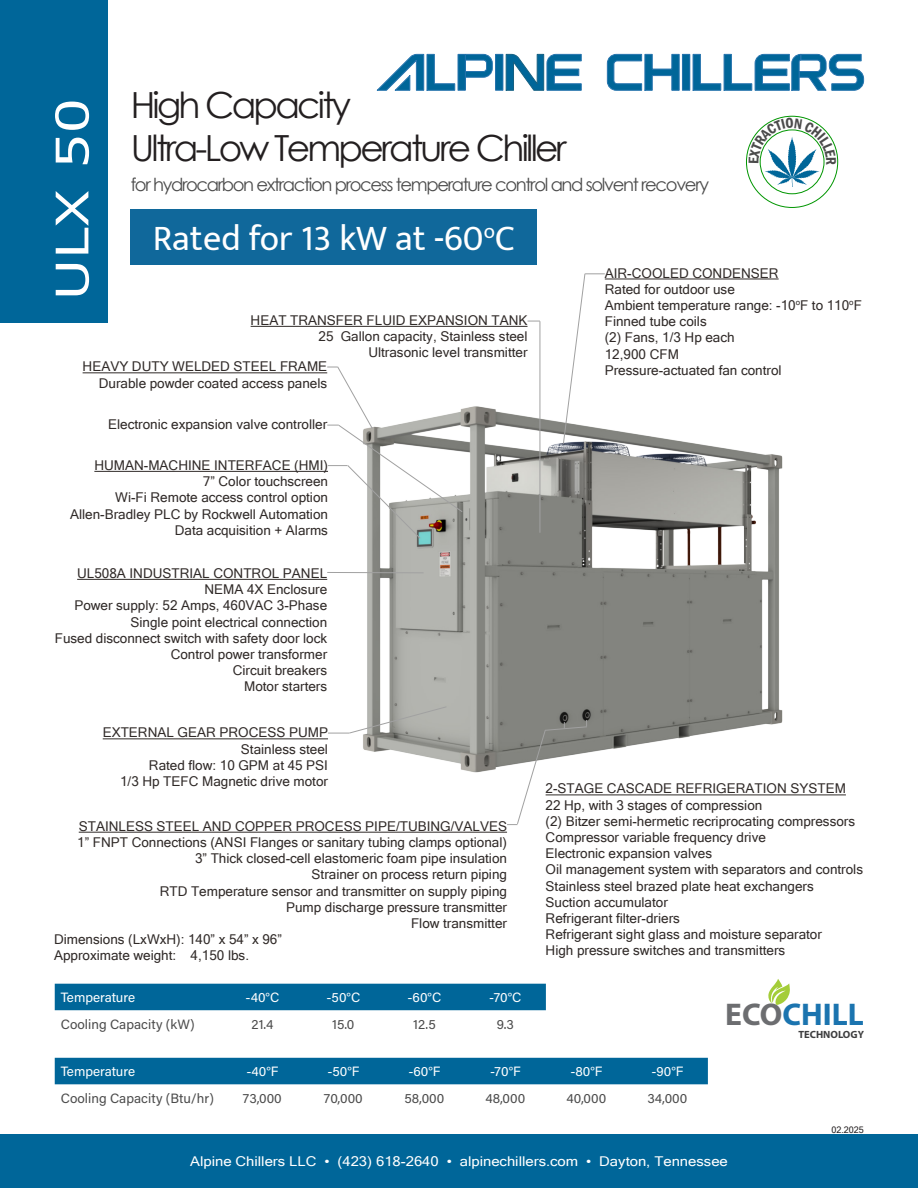
<style>
.page{position:relative;width:918px;height:1188px;background:#fff}
.page>*{position:absolute;margin:0;border:0;box-sizing:border-box;transform-origin:0 0}
.t1{font:45px "MS Reference Sans Serif";color:#fff;scale:1.25 1}
.t2{font:36px "Century Gothic";letter-spacing:-.075em;color:#231f20}
.t3{font:36px "Mukta";color:#fff}
.t4{font:700 31.5px "Myriad Pro";color:#1b74af}
.t5{font:18px "Century Gothic";letter-spacing:-.075em;color:#4b4b4b}
.t6{font:13.5px "Microsoft Sans Serif";color:#302a28}
.t7{font:13.5px "Acumin Variable Concept";letter-spacing:.005em;color:#4b4b4b}
.t8{font:13.5px "Acumin Variable Concept";color:#fff}
.t9{font:13.5px "Microsoft Sans Serif";color:#fff;scale:1.1 1}
.t10{font:700 10.5px "Myriad Pro";color:#3e3e3f}
.t11{font:9px "Microsoft Sans Serif";color:#231f20}
.s1{color:#6c6d70}
</style>
<div class="page">
<img style="left:363px;top:395px;width:420px;height:378px">
<div style="left:0;top:0;width:108px;height:323px;background:#069"></div>
<div style="left:496px;top:54px;width:7px;height:36px;background:#069"></div>
<div style="left:496px;top:54px;width:7px;height:36px;border:1px solid #2774ae"></div>
<svg style="left:506px;top:54px;width:75px;height:36px"></svg>
<div style="left:682px;top:54px;width:8px;height:36px;background:#069"></div>
<div style="left:682px;top:54px;width:8px;height:36px;border:1px solid #2774ae"></div>
<svg style="left:607px;top:54px;width:72px;height:36px"></svg>
<svg style="left:377px;top:54px;width:78px;height:36px"></svg>
<svg style="left:465px;top:54px;width:27px;height:23px"></svg>
<div style="left:458px;top:54px;width:7px;height:36px;background:#069"></div>
<div style="left:458px;top:54px;width:7px;height:36px;border:1px solid #2774ae"></div>
<svg style="left:693px;top:54px;width:171px;height:36px"></svg>
<svg style="left:768px;top:979px;width:22px;height:26px"></svg>
<div style="left:0;top:1134px;width:918px;height:54px;background:#069"></div>
<hr style="left:605px;top:279px;width:174px;height:1px;background:#302a28">
<svg style="left:563px;top:273px;width:42px;height:172px"></svg>
<hr style="left:546px;top:795px;width:300px;height:1px;background:#302a28">
<hr style="left:77px;top:579px;width:250px;height:1px;background:#302a28">
<hr style="left:94px;top:471px;width:234px;height:1px;background:#302a28">
<hr style="left:327px;top:572px;width:97px;height:1px;background:#a1a1a1">
<hr style="left:83px;top:373px;width:244px;height:1px;background:#302a28">
<hr style="left:251px;top:326px;width:277px;height:1px;background:#302a28">
<svg style="left:528px;top:321px;width:12px;height:1px"></svg>
<hr style="left:540px;top:321px;width:1px;height:212px;background:#a1a1a1">
<hr style="left:103px;top:739px;width:225px;height:1px;background:#302a28">
<svg style="left:328px;top:706px;width:119px;height:28px"></svg>
<hr style="left:79px;top:832px;width:428px;height:1px;background:#302a28">
<div style="left:131px;top:210px;width:406px;height:55px;background:#10689b"></div>
<svg style="left:327px;top:366px;width:136px;height:173px"></svg>
<svg style="left:507px;top:720px;width:81px;height:105px"></svg>
<div style="left:55px;top:1058px;width:653px;height:26px;background:#069"></div>
<div style="left:55px;top:984px;width:491px;height:26px;background:#069"></div>
<svg style="left:749px;top:118px;width:87px;height:69px"></svg>
<p class="t2" style="left:131px;top:80px;width:222px">High Capacity</p>
<p class="t2" style="left:131px;top:123px;width:438px">Ultra-Low Temperature Chiller</p>
<p class="t5" style="left:131px;top:172px;width:580px">for hydrocarbon extraction process temperature control and solvent recovery</p>
<p class="t1" style="left:43px;top:300px;width:163px;rotate:-90deg">ULX 50</p>
<p class="t3" style="left:153px;top:217px;width:364px">Rated for 13 kW at -60<sup>o</sup>C</p>
<p class="t6" style="left:605px;top:264px;width:175px">AIR-COOLED CONDENSER</p>
<p class="t6" style="left:605px;top:280px;width:132px">Rated for outdoor use</p>
<p class="t6" style="left:605px;top:296px;width:259px">Ambient temperature range: -10<sup>o</sup>F to 110<sup>o</sup>F</p>
<p class="t6" style="left:605px;top:313px;width:103px">Finned tube coils</p>
<p class="t6" style="left:605px;top:329px;width:131px">(2) Fans, 1/3 Hp each</p>
<p class="t6" style="left:605px;top:345px;width:76px">12,900 CFM</p>
<p class="t6" style="left:605px;top:361px;width:178px">Pressure-actuated fan control</p>
<p class="t6" style="left:251px;top:311px;width:278px">HEAT TRANSFER FLUID EXPANSION TANK</p>
<p class="t6" style="left:319px;top:328px;width:211px">25 Gallon capacity, Stainless steel</p>
<p class="t6" style="left:368px;top:344px;width:161px">Ultrasonic level transmitter</p>
<p class="t6" style="left:83px;top:358px;width:246px">HEAVY DUTY WELDED STEEL FRAME</p>
<p class="t6" style="left:99px;top:374px;width:230px">Durable powder coated access panels</p>
<p class="t6" style="left:108px;top:415px;width:221px">Electronic expansion valve controller</p>
<p class="t6" style="left:94px;top:456px;width:235px">HUMAN-MACHINE INTERFACE (HMI)</p>
<p class="t6" style="left:203px;top:473px;width:127px">7” Color touchscreen</p>
<p class="t6" style="left:115px;top:489px;width:214px">Wi-Fi Remote access control option</p>
<p class="t6" style="left:70px;top:505px;width:259px">Allen-Bradley PLC by Rockwell Automation</p>
<p class="t6" style="left:175px;top:521px;width:155px">Data acquisition + Alarms</p>
<p class="t6" style="left:77px;top:564px;width:252px">UL508A INDUSTRIAL CONTROL PANEL</p>
<p class="t6" style="left:204px;top:581px;width:124px">NEMA 4X Enclosure</p>
<p class="t6" style="left:74px;top:597px;width:254px">Power supply: 52 Amps, 460VAC 3-Phase</p>
<p class="t6" style="left:131px;top:613px;width:198px">Single point electrical connection</p>
<p class="t6" style="left:55px;top:629px;width:274px">Fused disconnect switch with safety door lock</p>
<p class="t6" style="left:171px;top:645px;width:158px">Control power transformer</p>
<p class="t6" style="left:233px;top:662px;width:96px">Circuit breakers</p>
<p class="t6" style="left:244px;top:678px;width:85px">Motor starters</p>
<p class="t6" style="left:103px;top:724px;width:227px">EXTERNAL GEAR PROCESS PUMP</p>
<p class="t6" style="left:241px;top:740px;width:89px">Stainless steel</p>
<p class="t6" style="left:149px;top:756px;width:181px">Rated flow: 10 GPM at 45 PSI</p>
<p class="t6" style="left:120px;top:772px;width:209px">1/3 Hp TEFC Magnetic drive motor</p>
<p class="t6" style="left:79px;top:817px;width:430px">STAINLESS STEEL AND COPPER PROCESS PIPE/TUBING/VALVES</p>
<p class="t6" style="left:77px;top:833px;width:431px">1” FNPT Connections (ANSI Flanges or sanitary tubing clamps optional)</p>
<p class="t6" style="left:195px;top:850px;width:313px">3” Thick closed-cell elastomeric foam pipe insulation</p>
<p class="t6" style="left:312px;top:866px;width:197px">Strainer on process return piping</p>
<p class="t6" style="left:160px;top:882px;width:349px">RTD Temperature sensor and transmitter on supply piping</p>
<p class="t6" style="left:286px;top:898px;width:222px">Pump discharge pressure transmitter</p>
<p class="t6" style="left:411px;top:914px;width:98px">Flow transmitter</p>
<p class="t6" style="left:54px;top:931px;width:229px">Dimensions (LxWxH): 140” x 54” x 96”</p>
<p class="t6" style="left:54px;top:947px;width:197px">Approximate weight: 4,150 lbs.</p>
<p class="t8" style="left:61px;top:988px;width:76px">Temperature</p>
<p class="t8" style="left:246px;top:988px;width:35px">-40°C</p>
<p class="t8" style="left:327px;top:988px;width:35px">-50°C</p>
<p class="t8" style="left:408px;top:988px;width:35px">-60°C</p>
<p class="t8" style="left:489px;top:988px;width:34px">-70°C</p>
<p class="t7" style="left:61px;top:1015px;width:135px">Cooling Capacity (kW)</p>
<p class="t7" style="left:251px;top:1015px;width:23px">21.4</p>
<p class="t7" style="left:332px;top:1015px;width:24px">15.0</p>
<p class="t7" style="left:413px;top:1015px;width:24px">12.5</p>
<p class="t7" style="left:497px;top:1015px;width:19px">9.3</p>
<p class="t6" style="left:546px;top:780px;width:302px">2-STAGE CASCADE REFRIGERATION SYSTEM</p>
<p class="t6" style="left:546px;top:796px;width:218px">22 Hp, with 3 stages of compression</p>
<p class="t6" style="left:546px;top:812px;width:311px">(2) Bitzer semi-hermetic recriprocating compressors</p>
<p class="t6" style="left:546px;top:829px;width:222px">Compressor variable frequency drive</p>
<p class="t6" style="left:546px;top:845px;width:168px">Electronic expansion valves</p>
<p class="t6" style="left:546px;top:861px;width:319px">Oil management system with separators and controls</p>
<p class="t6" style="left:546px;top:877px;width:270px">Stainless steel brazed plate heat exchangers</p>
<p class="t6" style="left:546px;top:893px;width:124px">Suction accumulator</p>
<p class="t6" style="left:546px;top:910px;width:136px">Refrigerant filter-driers</p>
<p class="t6" style="left:546px;top:926px;width:278px">Refrigerant sight glass and moisture separator</p>
<p class="t6" style="left:546px;top:942px;width:241px">High pressure switches and transmitters</p>
<p class="t4" style="left:725px;top:994px;width:140px"><span class="s1">ECO</span>CHILL</p>
<p class="t10" style="left:798px;top:1028px;width:67px">TECHNOLOGY</p>
<p class="t8" style="left:61px;top:1062px;width:76px">Temperature</p>
<p class="t8" style="left:246px;top:1062px;width:34px">-40°F</p>
<p class="t8" style="left:327px;top:1062px;width:34px">-50°F</p>
<p class="t8" style="left:408px;top:1062px;width:34px">-60°F</p>
<p class="t8" style="left:490px;top:1062px;width:32px">-70°F</p>
<p class="t8" style="left:570px;top:1062px;width:34px">-80°F</p>
<p class="t8" style="left:651px;top:1062px;width:33px">-90°F</p>
<p class="t7" style="left:61px;top:1089px;width:155px">Cooling Capacity (Btu/hr)</p>
<p class="t7" style="left:243px;top:1089px;width:40px">73,000</p>
<p class="t7" style="left:324px;top:1089px;width:40px">70,000</p>
<p class="t7" style="left:404px;top:1089px;width:42px">58,000</p>
<p class="t7" style="left:485px;top:1089px;width:42px">48,000</p>
<p class="t7" style="left:567px;top:1089px;width:41px">40,000</p>
<p class="t7" style="left:647px;top:1089px;width:42px">34,000</p>
<p class="t9" style="left:190px;top:1152px;width:490px">Alpine Chillers LLC • (423) 618-2640 • alpinechillers.com • Dayton, Tennessee</p>
<p class="t11" style="left:831px;top:1124px;width:34px">02.2025</p>
</div>
